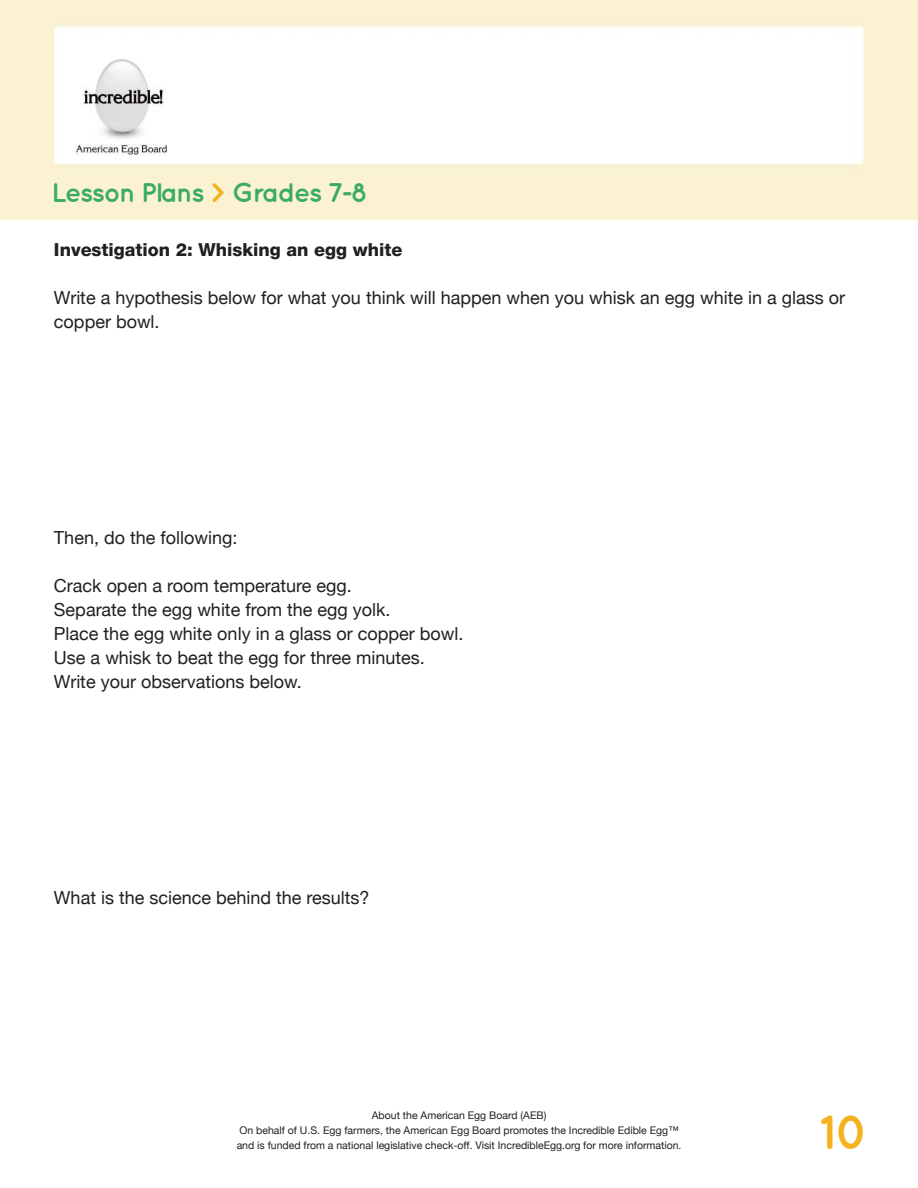
<style>
.page{position:relative;width:918px;height:1188px;background:#fff}
.page>*{position:absolute;margin:0;border:0;box-sizing:border-box;transform-origin:0 0}
.t1{font:700 48px "Quicksand";color:#f4b21f}
.t2{font:700 27px "Quicksand";letter-spacing:-.05em;color:#3bab65}
.t3{font:18px/24px "Helvetica Neue";color:#221f1f}
.t4{font:800 18px "Helvetica Neue";color:#221f1f}
.t5{font:10.5px/15px "Helvetica Neue";color:#221f1f;text-align:center}
.s1{color:#f4b21f}
</style>
<div class="page">
<img style="left:0;top:0;width:918px;height:220px">
<h2 class="t2" style="left:52px;top:183px;width:318px">Lesson Plans <span class="s1">&gt;</span> Grades 7-8</h2>
<p class="t4" style="left:54px;top:243px;width:350px">Investigation 2: Whisking an egg white</p>
<p class="t3" style="left:54px;top:287px;width:793px">Write a hypothesis below for what you think will happen when you whisk an egg white in a glass or copper bowl.</p>
<p class="t3" style="left:54px;top:527px;width:185px">Then, do the following:</p>
<p class="t3" style="left:54px;top:575px;width:411px">Crack open a room temperature egg.<br>Separate the egg white from the egg yolk.<br>Place the egg white only in a glass or copper bowl.<br>Use a whisk to beat the egg for three minutes.<br>Write your observations below.</p>
<p class="t3" style="left:54px;top:887px;width:317px">What is the science behind the results?</p>
<p class="t5" style="left:237px;top:1109px;width:446px">About the American Egg Board (AEB)<br>On behalf of U.S. Egg farmers, the American Egg Board promotes the Incredible Edible Egg™ and is funded from a national legislative check-off. Visit IncredibleEgg.org for more information.</p>
<h1 class="t1" style="left:819px;top:1115px;width:52px">10</h1>
</div>
